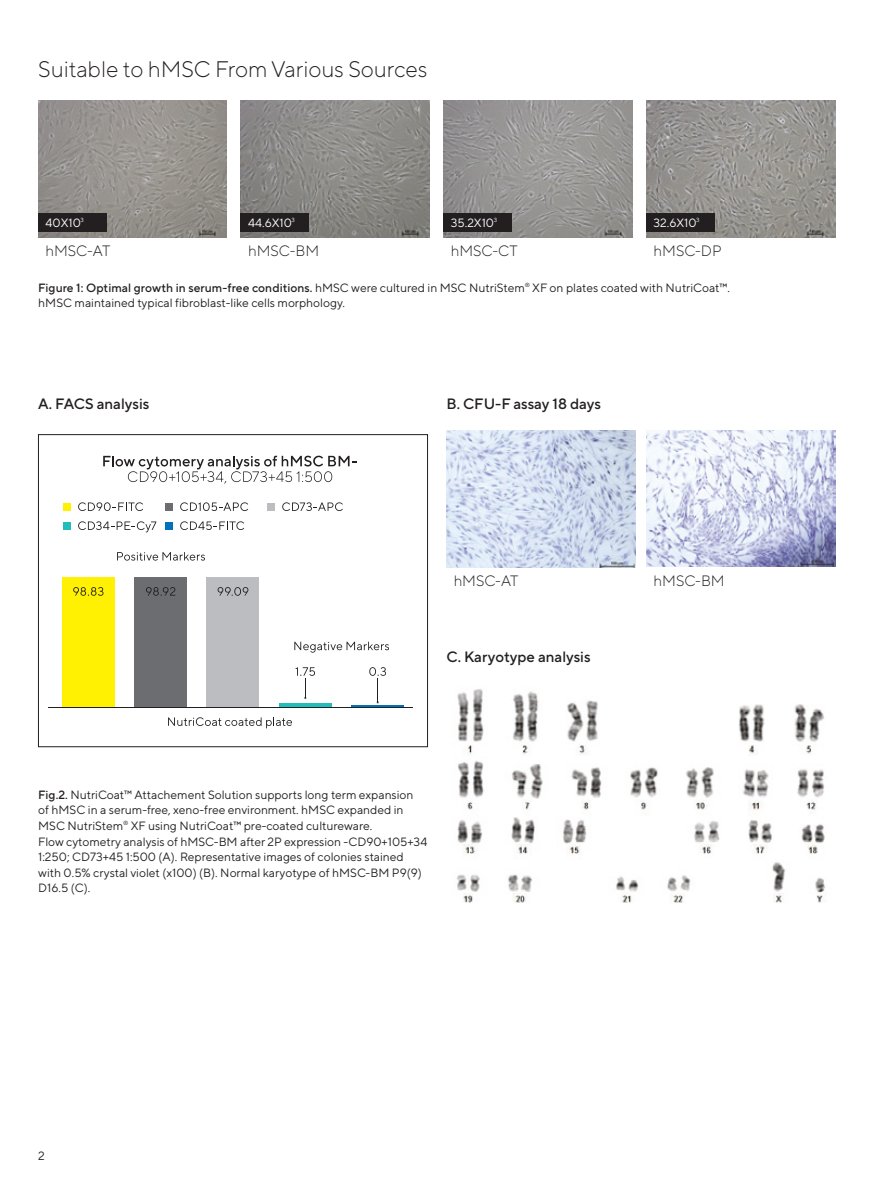
<style>
.page{position:relative;width:893px;height:1191px;background:#fff}
.page>*{position:absolute;margin:0;border:0;box-sizing:border-box;transform-origin:0 0}
.t1{font:300 22.5px "TT Norms Pro";color:#231f20}
.t2{font:500 15px "TT Norms Pro";color:#231f20}
.t3{font:300 15px "TT Norms Pro";color:#231f20}
.t4{font:12px/15.6px "TT Norms Pro";color:#231f20}
.t5{font:12px "TT Norms Pro";color:#fff}
.s1{font-weight:500}
</style>
<div class="page">
<img style="left:38px;top:100px;width:189px;height:137px">
<img style="left:241px;top:100px;width:189px;height:137px">
<img style="left:444px;top:100px;width:188px;height:137px">
<img style="left:646px;top:100px;width:189px;height:137px">
<div style="left:38px;top:213px;width:68px;height:19px;background:#231f20"></div>
<div style="left:241px;top:213px;width:68px;height:19px;background:#231f20"></div>
<div style="left:444px;top:213px;width:68px;height:19px;background:#231f20"></div>
<div style="left:646px;top:213px;width:68px;height:19px;background:#231f20"></div>
<div style="left:62px;top:577px;width:52px;height:130px;background:#fff101"></div>
<div style="left:135px;top:577px;width:52px;height:130px;background:#6c6d70"></div>
<div style="left:207px;top:577px;width:52px;height:130px;background:#bcbdc0"></div>
<hr style="left:279px;top:703px;width:52px;height:4px;background:#21bdbd">
<svg style="left:73px;top:587px;width:30px;height:9px"></svg>
<svg style="left:146px;top:587px;width:29px;height:9px"></svg>
<svg style="left:117px;top:552px;width:88px;height:8px"></svg>
<svg style="left:168px;top:717px;width:124px;height:11px"></svg>
<svg style="left:294px;top:641px;width:95px;height:11px"></svg>
<svg style="left:218px;top:587px;width:30px;height:9px"></svg>
<svg style="left:295px;top:667px;width:20px;height:31px"></svg>
<svg style="left:369px;top:667px;width:17px;height:36px"></svg>
<hr style="left:48px;top:706px;width:364px;height:1px;background:#231f20">
<svg style="left:78px;top:502px;width:65px;height:9px"></svg>
<div style="left:63px;top:503px;width:7px;height:7px;background:#fff101"></div>
<svg style="left:180px;top:502px;width:68px;height:9px"></svg>
<div style="left:165px;top:503px;width:7px;height:7px;background:#6c6d70"></div>
<svg style="left:282px;top:502px;width:61px;height:9px"></svg>
<div style="left:267px;top:503px;width:7px;height:7px;background:#bcbdc0"></div>
<svg style="left:78px;top:521px;width:78px;height:11px"></svg>
<div style="left:63px;top:522px;width:7px;height:7px;background:#21bdbd"></div>
<svg style="left:180px;top:521px;width:64px;height:9px"></svg>
<div style="left:165px;top:522px;width:7px;height:7px;background:#0072bc"></div>
<svg style="left:103px;top:456px;width:254px;height:28px"></svg>
<div style="left:38px;top:434px;width:390px;height:313px;border:1px solid #231f20"></div>
<img style="left:446px;top:430px;width:189px;height:137px">
<img style="left:646px;top:430px;width:189px;height:136px">
<img style="left:457px;top:689px;width:368px;height:214px">
<h1 class="t1" style="left:38px;top:53px;width:391px">Suitable to hMSC From Various Sources</h1>
<p class="t5" style="left:654px;top:214px;width:48px">32.6X10<sup>3</sup></p>
<p class="t3" style="left:654px;top:239px;width:70px">hMSC-DP</p>
<p class="t4" style="left:38px;top:278px;width:693px"><span class="s1">Figure 1: Optimal growth in serum-free conditions.</span> hMSC were cultured in MSC NutriStem<sup>®</sup> XF on plates coated with NutriCoat™. hMSC maintained typical fibroblast-like cells morphology.</p>
<p class="t5" style="left:45px;top:214px;width:40px">40X10<sup>3</sup></p>
<p class="t3" style="left:45px;top:240px;width:66px">hMSC-AT</p>
<p class="t5" style="left:248px;top:214px;width:48px">44.6X10<sup>3</sup></p>
<p class="t3" style="left:248px;top:239px;width:73px">hMSC-BM</p>
<p class="t5" style="left:451px;top:214px;width:48px">35.2X10<sup>3</sup></p>
<p class="t3" style="left:451px;top:239px;width:68px">hMSC-CT</p>
<p class="t2" style="left:38px;top:392px;width:112px">A. FACS analysis</p>
<p class="t2" style="left:446px;top:392px;width:156px">B. CFU-F assay 18 days</p>
<p class="t3" style="left:454px;top:569px;width:66px">hMSC-AT</p>
<p class="t3" style="left:654px;top:569px;width:73px">hMSC-BM</p>
<p class="t2" style="left:446px;top:646px;width:146px">C. Karyotype analysis</p>
<p class="t4" style="left:38px;top:785px;width:391px"><span class="s1">Fig.2.</span> NutriCoat™ Attachement Solution supports long term expansion<br>of hMSC in a serum-free, xeno-free environment. hMSC expanded in MSC NutriStem<sup>®</sup> XF using NutriCoat™ pre-coated cultureware.<br>Flow cytometry analysis of hMSC-BM after 2P expression -CD90+105+34<br>1:250; CD73+45 1:500 (A). Representative images of colonies stained with 0.5% crystal violet (x100) (B). Normal karyotype of hMSC-BM P9(9)<br>D16.5 (C).</p>
<p class="t4" style="left:38px;top:1147px;width:8px">2</p>
</div>
